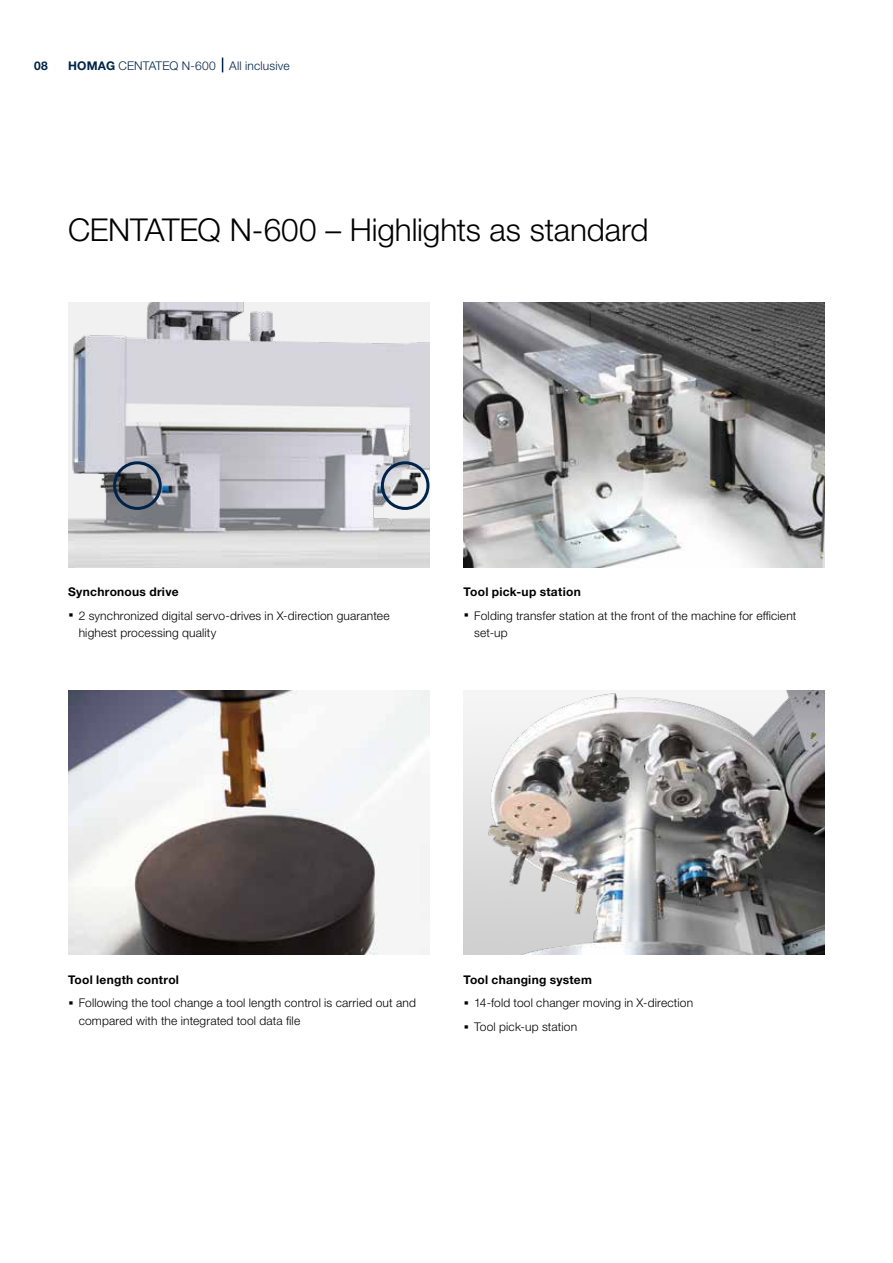
<style>
.page{position:relative;width:893px;height:1263px;background:#fff}
.page>*{position:absolute;margin:0;border:0;box-sizing:border-box;transform-origin:0 0}
.t1{font:300 31.5px "Helvetica Neue LTW1 G";letter-spacing:-.005em;color:#000}
.t2{font:300 12px/23.7px "Helvetica Neue LTW1 G";letter-spacing:.015em;color:#000}
.t3{font:300 12px "Helvetica Neue LTW1 G";letter-spacing:.015em;color:#00234a}
.t4{font:700 12px "Helvetica Neue LTW1 G";color:#00234a}
.s1{font-weight:700}
.s2{font-weight:700;font-size:21px}
</style>
<div class="page">
<img style="left:463px;top:690px;width:362px;height:265px">
<img style="left:463px;top:302px;width:362px;height:265px">
<img style="left:68px;top:302px;width:362px;height:265px">
<img style="left:68px;top:690px;width:361px;height:265px">
<svg style="left:222px;top:58px;width:1px;height:14px"></svg>
<div style="left:113px;top:461px;width:49px;height:49px;border:3px solid #00234a;border-radius:50%"></div>
<div style="left:381px;top:461px;width:48px;height:49px;border:3px solid #00234a;border-radius:50%"></div>
<p class="t4" style="left:34px;top:58px;width:15px">08</p>
<p class="t3" style="left:68px;top:58px;width:223px"><span class="s1">HOMAG</span> CENTATEQ N-600 All inclusive</p>
<h1 class="t1" style="left:68px;top:210px;width:582px">CENTATEQ N-600 – Highlights as standard</h1>
<p class="t2" style="left:68px;top:580px;width:323px"><span class="s1">Synchronous drive<br></span><span class="s2">·</span> 2 synchronized digital servo-drives in X-direction guarantee</p>
<p class="t2" style="left:79px;top:621px;width:139px">highest processing quality</p>
<p class="t2" style="left:464px;top:580px;width:334px"><span class="s1">Tool pick-up station<br></span><span class="s2">·</span> Folding transfer station at the front of the machine for efficient</p>
<p class="t2" style="left:474px;top:621px;width:35px">set-up</p>
<p class="t2" style="left:68px;top:968px;width:349px"><span class="s1">Tool length control<br></span><span class="s2">·</span> Following the tool change a tool length control is carried out and</p>
<p class="t2" style="left:79px;top:1008px;width:223px">compared with the integrated tool data file</p>
<p class="t2" style="left:463px;top:968px;width:231px"><span class="s1">Tool changing system<br></span><span class="s2">·</span> 14-fold tool changer moving in X-direction <span class="s2">·</span> Tool pick-up station</p>
</div>
